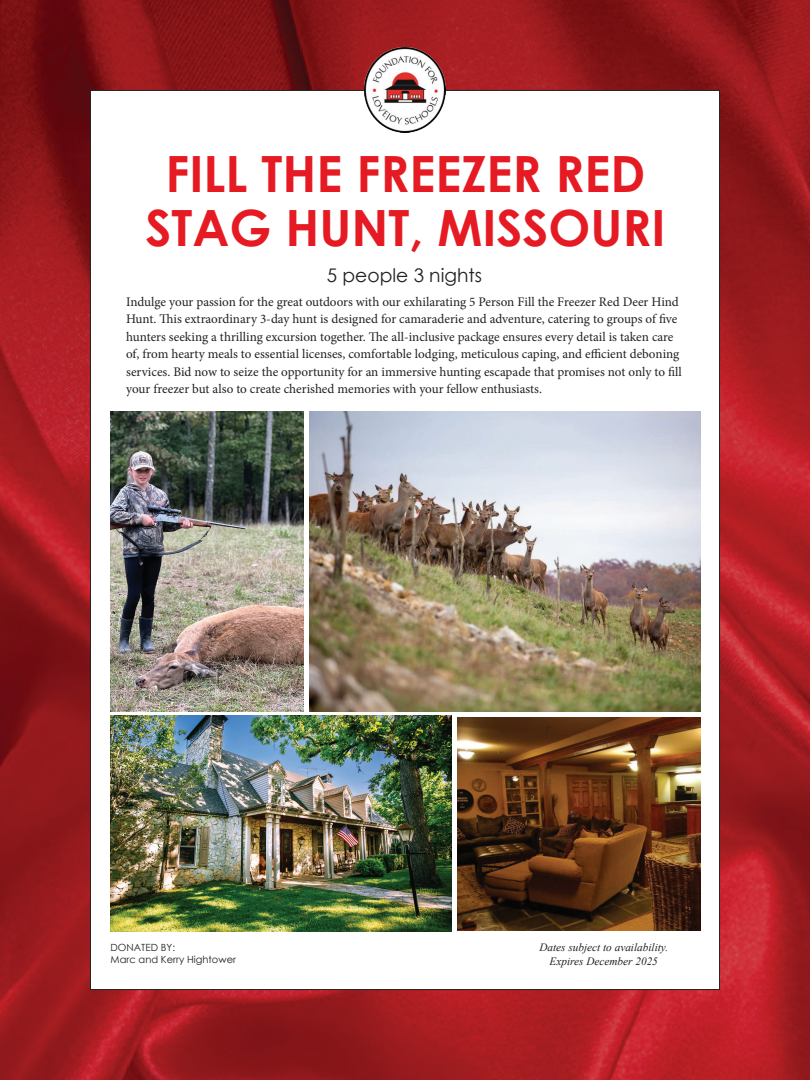
<style>
.page{position:relative;width:810px;height:1080px;background:#fff}
.page>*{position:absolute;margin:0;border:0;box-sizing:border-box;transform-origin:0 0}
.t1{font:700 50px/54.4px "Century Gothic";color:#e51a23;text-align:center}
.t2{font:18.75px "Century Gothic";color:#231f20}
.t3{font:13.12px/17.5px "Minion Pro";color:#231f20}
.t4{font:italic 11.25px/13.5px "Times New Roman";color:#231f20;text-align:center}
.t5{font:9.88px/11.9px "Century Gothic";color:#231f20}
</style>
<div class="page">
<img style="left:0;top:0;width:810px;height:1080px">
<div style="left:90px;top:90px;width:630px;height:900px;background:#fff"></div>
<img style="left:364px;top:47px;width:82px;height:86px">
<img style="left:310px;top:411px;width:390px;height:300px">
<img style="left:111px;top:411px;width:192px;height:300px">
<img style="left:111px;top:716px;width:341px;height:215px">
<img style="left:457px;top:717px;width:243px;height:213px">
<h1 class="t1" style="left:145px;top:144px;width:522px">FILL THE FREEZER RED<br>STAG HUNT, MISSOURI</h1>
<h2 class="t2" style="left:327px;top:262px;width:157px">5 people 3 nights</h2>
<p class="t3" style="left:126px;top:293px;width:557px">Indulge your passion for the great outdoors with our exhilarating 5 Person Fill the Freezer Red Deer Hind Hunt. This extraordinary 3-day hunt is designed for camaraderie and adventure, catering to groups of five hunters seeking a thrilling excursion together. The all-inclusive package ensures every detail is taken care of, from hearty meals to essential licenses, comfortable lodging, meticulous caping, and efficient deboning services. Bid now to seize the opportunity for an immersive hunting escapade that promises not only to fill your freezer but also to create cherished memories with your fellow enthusiasts.</p>
<p class="t5" style="left:111px;top:941px;width:127px">DONATED BY:<br>Marc and Kerry Hightower</p>
<p class="t4" style="left:539px;top:941px;width:130px">Dates subject to availability.<br>Expires December 2025</p>
</div>
